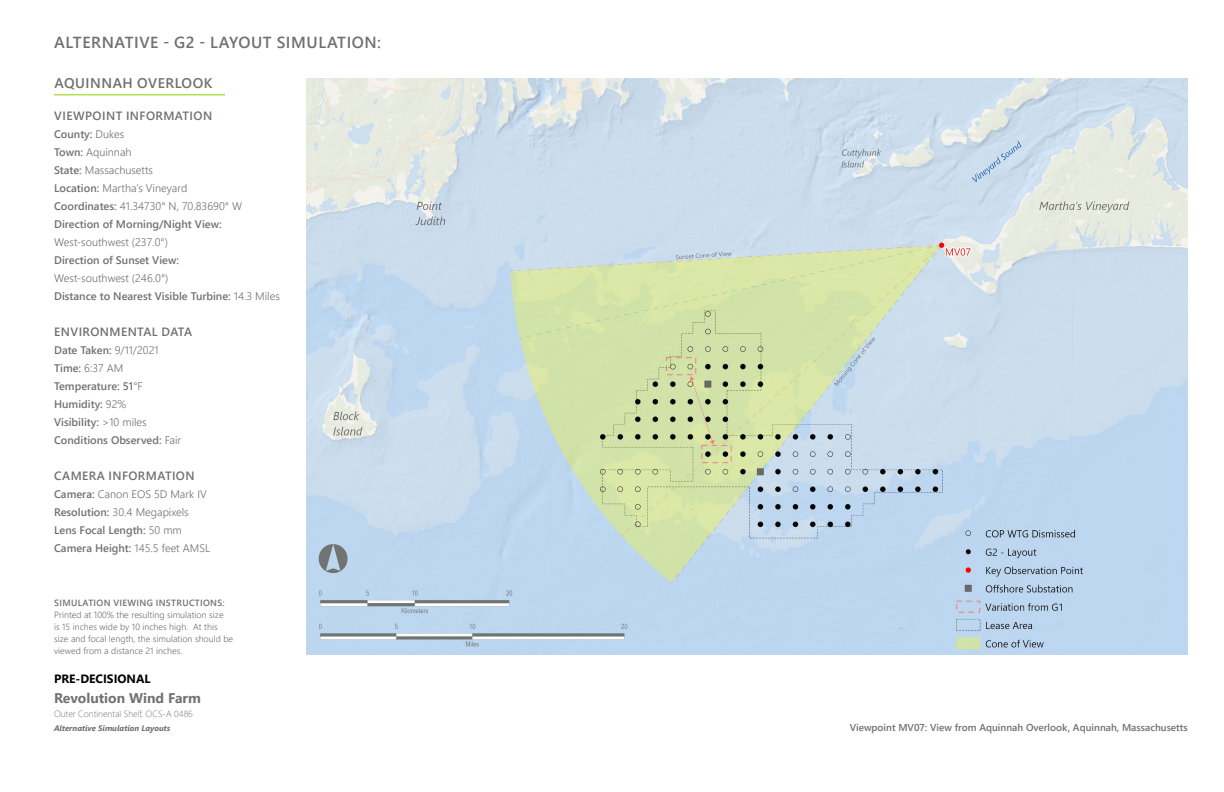
<style>
.page{position:relative;width:1224px;height:792px;background:#fff}
.page>*{position:absolute;margin:0;border:0;box-sizing:border-box;transform-origin:0 0}
.t1{font:600 16px "Segoe UI";letter-spacing:.035em;color:#6e7171}
.t2{font:700 14px "Segoe UI";color:#707372}
.Location{font:600 14px "Segoe UI";letter-spacing:.035em;color:#6e7171}
.Sim_Info{font:600 12px "Segoe UI";letter-spacing:.035em;color:#6e7171}
.t3{font:700 12px "Segoe UI";color:#000}
.Sim_Info-2{font:600 11px "Segoe UI";color:#6e7171}
.Sim_Info-3{font:300 11px "Segoe UI";color:#6e7171}
.Sim_Page{font:600 10px "Segoe UI";color:#6e7171}
.Sim_Instructions{font:300 9px/12px "Segoe UI";color:#6e7171}
.t4{font:300 9px "Segoe UI";color:#707372}
.Sim_Instructions-2{font:600 9px "Segoe UI";letter-spacing:.035em;color:#6e7171}
.t5{font:italic 700 8px "Segoe UI";color:#6e7171}
.s1{font-weight:300}
.s2{font-weight:600}
</style>
<div class="page">
<hr style="left:54px;top:95px;width:171px;height:1px;background:#91d400">
<img style="left:306px;top:78px;width:882px;height:576px">
<h1 class="t1" style="left:54px;top:27px;width:328px">ALTERNATIVE - G2 - LAYOUT SIMULATION:</h1>
<p class="Location" style="left:54px;top:70px;width:159px">AQUINNAH OVERLOOK</p>
<p class="Sim_Info" style="left:54px;top:104px;width:159px">VIEWPOINT INFORMATION</p>
<p class="Sim_Info-2" style="left:54px;top:124px;width:72px">County: <span class="s1">Dukes</span></p>
<p class="Sim_Info-3" style="left:54px;top:142px;width:79px"><span class="s2">Town:</span> Aquinnah</p>
<p class="Sim_Info-3" style="left:54px;top:160px;width:100px"><span class="s2">State:</span> Massachusetts</p>
<p class="Sim_Info-3" style="left:54px;top:178px;width:135px"><span class="s2">Location:</span> Martha’s Vineyard</p>
<p class="Sim_Info-3" style="left:54px;top:196px;width:190px"><span class="s2">Coordinates:</span> 41.34730° N, 70.83690° W</p>
<p class="Sim_Info-2" style="left:54px;top:214px;width:169px">Direction of Morning/Night View:</p>
<p class="Sim_Info-3" style="left:54px;top:232px;width:115px">West-southwest (237.0°)</p>
<p class="Sim_Info-2" style="left:54px;top:250px;width:126px">Direction of Sunset View:</p>
<p class="Sim_Info-3" style="left:54px;top:268px;width:116px">West-southwest (246.0°)</p>
<p class="Sim_Info-2" style="left:54px;top:286px;width:227px">Distance to Nearest Visible Turbine: <span class="s1">14.3 Miles</span></p>
<p class="Sim_Info" style="left:54px;top:320px;width:139px">ENVIRONMENTAL DATA</p>
<p class="Sim_Info-2" style="left:54px;top:340px;width:106px">Date Taken: <span class="s1">9/11/2021</span></p>
<p class="Sim_Info-3" style="left:54px;top:358px;width:71px"><span class="s2">Time:</span> 6:37 AM</p>
<p class="Sim_Info-2" style="left:54px;top:376px;width:90px">Temperature: 51<span class="s1">°F</span></p>
<p class="Sim_Info-2" style="left:54px;top:394px;width:74px">Humidity: <span class="s1">92%</span></p>
<p class="Sim_Info-2" style="left:54px;top:412px;width:94px">Visibility: <span class="s1">&gt;10 miles</span></p>
<p class="Sim_Info-2" style="left:54px;top:430px;width:129px">Conditions Observed: <span class="s1">Fair</span></p>
<p class="Sim_Info" style="left:54px;top:464px;width:142px">CAMERA INFORMATION</p>
<p class="Sim_Info-3" style="left:54px;top:484px;width:154px"><span class="s2">Camera:</span> Canon EOS 5D Mark IV</p>
<p class="Sim_Info-3" style="left:54px;top:502px;width:136px"><span class="s2">Resolution:</span> 30.4 Megapixels</p>
<p class="Sim_Info-2" style="left:54px;top:520px;width:129px">Lens Focal Length: <span class="s1">50 mm</span></p>
<p class="Sim_Info-2" style="left:54px;top:538px;width:157px">Camera Height: <span class="s1">145.5 feet AMSL</span></p>
<p class="Sim_Instructions-2" style="left:54px;top:594px;width:172px">SIMULATION VIEWING INSTRUCTIONS:</p>
<p class="Sim_Instructions" style="left:54px;top:608px;width:181px">Printed at 100% the resulting simulation size<br>is 15 inches wide by 10 inches high. At this size and focal length, the simulation should be viewed from a distance 21 inches.</p>
<p class="t3" style="left:54px;top:668px;width:98px">PRE-DECISIONAL</p>
<p class="t2" style="left:54px;top:685px;width:149px">Revolution Wind Farm</p>
<p class="t4" style="left:54px;top:706px;width:140px">Outer Continental Shelf, OCS-A 0486</p>
<p class="t5" style="left:54px;top:721px;width:118px">Alternative Simulation Layouts</p>
<p class="Sim_Page" style="left:850px;top:718px;width:340px">Viewpoint MV07: View from Aquinnah Overlook, Aquinnah, Massachusetts</p>
</div>
